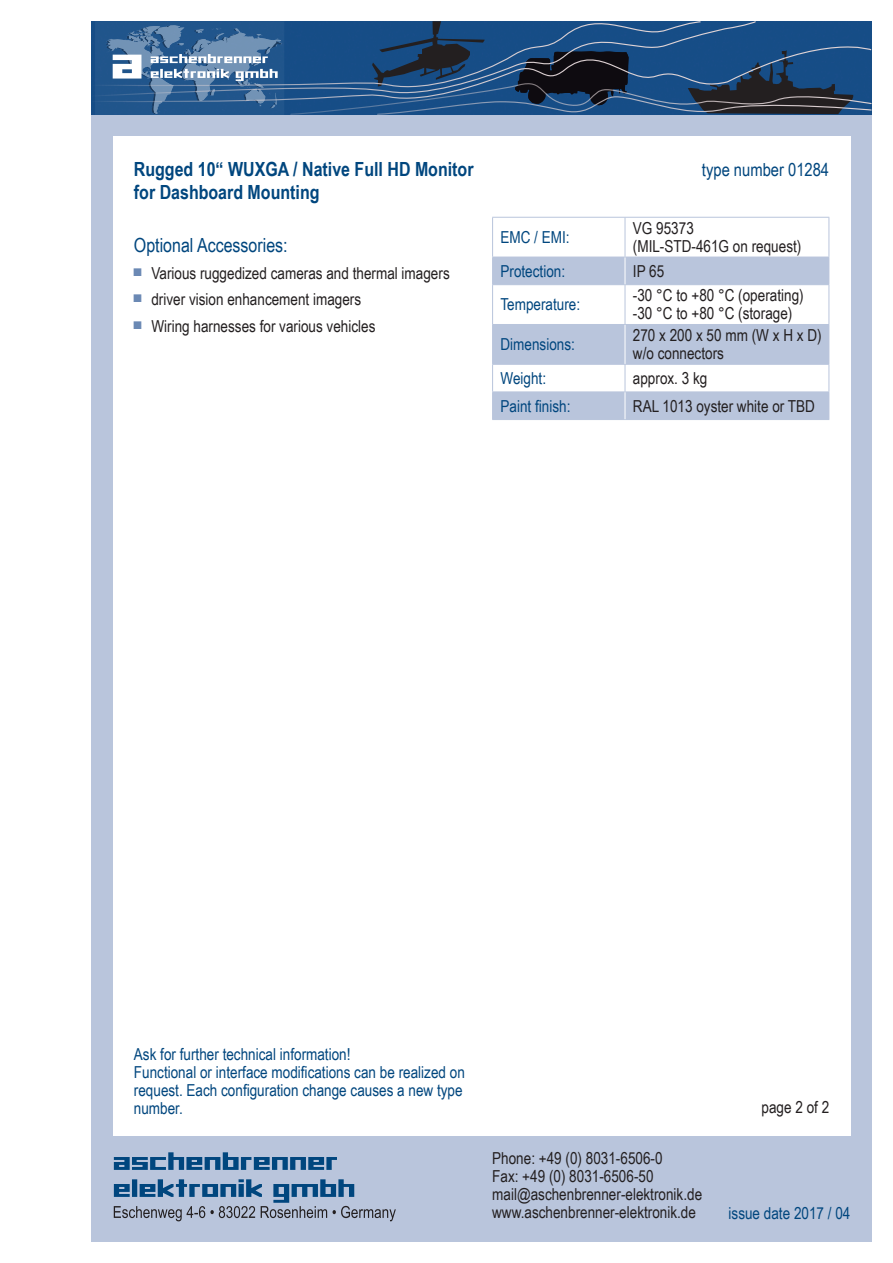
<style>
.page{position:relative;width:893px;height:1263px;background:#fff}
.page>*{position:absolute;margin:0;border:0;box-sizing:border-box;transform-origin:0 0}
.t1{font:700 19.5px "Arial Narrow";color:#00467e}
.t2{font:19.5px "Arial Narrow";color:#00467e}
.t3{font:18px "Arial Narrow";color:#00467e}
.t4{font:16.5px/18px "Arial Narrow";color:#231f20}
.t5{font:16.5px/18px "Arial Narrow";color:#00467e}
</style>
<div class="page">
<div style="left:91px;top:115px;width:781px;height:1127px;background:#b9c5dc"></div>
<div style="left:113px;top:136px;width:737px;height:999px;background:#fff"></div>
<svg style="left:114px;top:1179px;width:282px;height:42px"></svg>
<svg style="left:114px;top:1152px;width:223px;height:18px"></svg>
<svg style="left:91px;top:21px;width:781px;height:94px;background:#2a5380"></svg>
<svg style="left:493px;top:258px;width:335px;height:161px;fill:#b9c5dc"></svg>
<hr style="left:492px;top:217px;width:133px;height:1px;background:#b9c5dc">
<hr style="left:492px;top:218px;width:1px;height:39px;background:#b9c5dc">
<hr style="left:625px;top:217px;width:204px;height:1px;background:#b9c5dc">
<hr style="left:625px;top:218px;width:1px;height:39px;background:#b9c5dc">
<hr style="left:828px;top:218px;width:1px;height:39px;background:#b9c5dc">
<hr style="left:492px;top:257px;width:133px;height:1px;background:#b9c5dc">
<svg style="left:492px;top:258px;width:1px;height:26px"></svg>
<hr style="left:625px;top:257px;width:204px;height:1px;background:#b9c5dc">
<svg style="left:828px;top:258px;width:1px;height:26px"></svg>
<hr style="left:492px;top:284px;width:133px;height:1px;background:#b9c5dc">
<hr style="left:492px;top:285px;width:1px;height:39px;background:#b9c5dc">
<hr style="left:625px;top:284px;width:204px;height:1px;background:#b9c5dc">
<hr style="left:625px;top:285px;width:1px;height:39px;background:#b9c5dc">
<hr style="left:828px;top:285px;width:1px;height:39px;background:#b9c5dc">
<hr style="left:492px;top:324px;width:133px;height:1px;background:#b9c5dc">
<hr style="left:492px;top:325px;width:1px;height:39px;background:#b9c5dc">
<hr style="left:625px;top:324px;width:204px;height:1px;background:#b9c5dc">
<hr style="left:828px;top:325px;width:1px;height:39px;background:#b9c5dc">
<hr style="left:492px;top:364px;width:133px;height:1px;background:#b9c5dc">
<hr style="left:625px;top:364px;width:204px;height:1px;background:#b9c5dc">
<hr style="left:492px;top:392px;width:133px;height:1px;background:#b9c5dc">
<svg style="left:492px;top:365px;width:1px;height:54px"></svg>
<hr style="left:625px;top:392px;width:204px;height:1px;background:#b9c5dc">
<svg style="left:828px;top:365px;width:1px;height:54px"></svg>
<hr style="left:492px;top:419px;width:133px;height:1px;background:#b9c5dc">
<hr style="left:625px;top:419px;width:204px;height:1px;background:#b9c5dc">
<svg style="left:625px;top:257px;width:1px;height:27px"></svg>
<hr style="left:625px;top:325px;width:1px;height:39px;background:#fff">
<svg style="left:625px;top:365px;width:1px;height:54px"></svg>
<p class="t1" style="left:134px;top:154px;width:341px">Rugged 10“ WUXGA / Native Full HD Monitor</p>
<p class="t3" style="left:702px;top:156px;width:129px">type number 01284</p>
<p class="t1" style="left:134px;top:177px;width:187px">for Dashboard Mounting</p>
<p class="t5" style="left:500px;top:227px;width:71px">EMC / EMI:</p>
<p class="t4" style="left:633px;top:218px;width:170px">VG 95373<br>(MIL-STD-461G on request)</p>
<p class="t5" style="left:500px;top:261px;width:66px">Protection:</p>
<p class="t4" style="left:633px;top:261px;width:33px">IP 65</p>
<p class="t5" style="left:500px;top:295px;width:81px">Temperature:</p>
<p class="t4" style="left:633px;top:286px;width:172px">-30 °C to +80 °C (operating) -30 °C to +80 °C (storage)</p>
<p class="t5" style="left:500px;top:335px;width:76px">Dimensions:</p>
<p class="t4" style="left:633px;top:326px;width:190px">270 x 200 x 50 mm (W x H x D) w/o connectors</p>
<p class="t5" style="left:500px;top:368px;width:47px">Weight:</p>
<p class="t4" style="left:633px;top:368px;width:76px">approx. 3 kg</p>
<p class="t5" style="left:500px;top:396px;width:71px">Paint finish:</p>
<p class="t4" style="left:633px;top:396px;width:184px">RAL 1013 oyster white or TBD</p>
<p class="t2" style="left:134px;top:231px;width:155px">Optional Accessories:</p>
<p class="t4" style="left:134px;top:263px;width:317px"><sup>■</sup> Various ruggedized cameras and thermal imagers</p>
<p class="t4" style="left:134px;top:290px;width:229px"><sup>■</sup> driver vision enhancement imagers</p>
<p class="t4" style="left:134px;top:316px;width:243px"><sup>■</sup> Wiring harnesses for various vehicles</p>
<p class="t5" style="left:134px;top:1044px;width:332px">Ask for further technical information!<br>Functional or interface modifications can be realized on request. Each configuration change causes a new type number.</p>
<p class="t4" style="left:492px;top:1149px;width:211px">Phone: +49 (0) 8031-6506-0<br>Fax: +49 (0) 8031-6506-50 mail@aschenbrenner-elektronik.de www.aschenbrenner-elektronik.de</p>
<p class="t4" style="left:761px;top:1098px;width:69px">page 2 of 2</p>
<p class="t5" style="left:729px;top:1203px;width:123px">issue date 2017 / 04</p>
</div>
